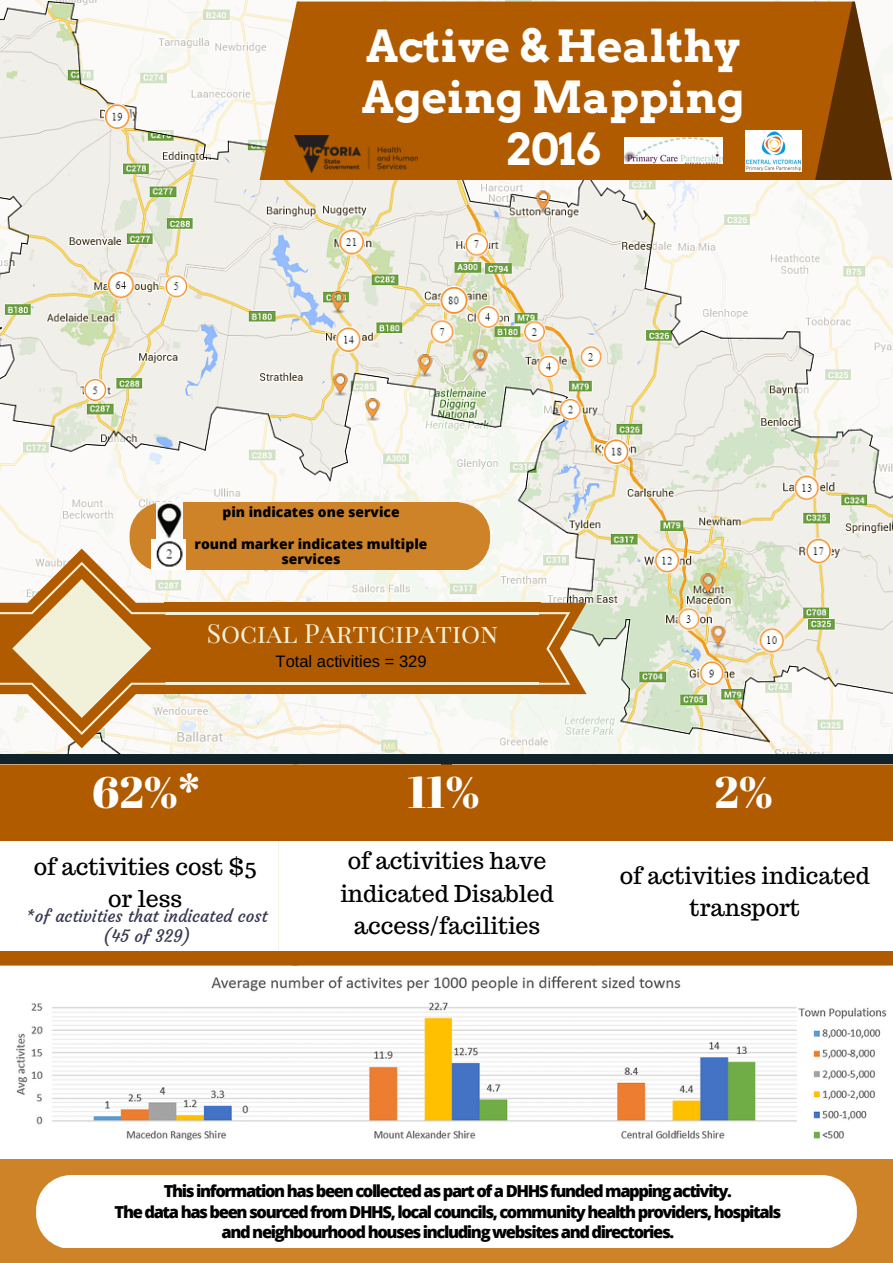
<style>
.page{position:relative;width:893px;height:1263px;background:#fff}
.page>*{position:absolute;margin:0;border:0;box-sizing:border-box;transform-origin:0 0}
.t1{font:44.25px "Abril Fatface";color:#fff}
.t2{font:44.1px "Abril Fatface";color:#fff}
.t3{font:700 43.95px/51.8px "Arvo";color:#fff;text-align:center}
.t4{font:26.4px "Playfair Display SC";color:#f1f1d9}
.t5{font:23.1px/32.5px "Trocchi";color:#000;text-align:center}
.t6{font:16.95px/20.2px "Courgette";color:#393954;text-align:center}
.t7{font:800 16.5px/20.2px "Open Sans";letter-spacing:-.085em;color:#000;text-align:center}
.t8{font:16.5px "Arimo";color:#000}
.t9{font:800 13.8px/15.8px "Open Sans";color:#000;text-align:center}
</style>
<div class="page">
<img style="left:0;top:1px;width:892px;height:752px">
<div style="left:299px;top:2px;width:515px;height:178px;background:#b15b00"></div>
<svg style="left:814px;top:2px;width:78px;height:178px"></svg>
<svg style="left:259px;top:2px;width:40px;height:178px"></svg>
<div style="left:164px;top:603px;width:376px;height:91px;background:#b15b00"></div>
<hr style="left:164px;top:683px;width:376px;height:2px;background:#f1f1d9">
<hr style="left:164px;top:612px;width:376px;height:2px;background:#f1f1d9">
<svg style="left:539px;top:603px;width:47px;height:91px"></svg>
<img style="left:3px;top:965px;width:885px;height:195px">
<div style="left:0;top:1160px;width:892px;height:102px;background:#cf8328"></div>
<div style="left:70px;top:1175px;width:752px;height:73px;background:#fff"></div>
<svg style="left:822px;top:1175px;width:34px;height:73px"></svg>
<svg style="left:36px;top:1175px;width:34px;height:73px"></svg>
<div style="left:161px;top:502px;width:297px;height:68px;background:#cf8328"></div>
<svg style="left:458px;top:502px;width:32px;height:68px"></svg>
<svg style="left:0;top:502px;width:165px;height:246px"></svg>
<img style="left:156px;top:502px;width:26px;height:37px">
<img style="left:152px;top:539px;width:33px;height:31px">
<div style="left:0;top:764px;width:292px;height:201px;background:#b15b00"></div>
<div style="left:0;top:841px;width:311px;height:109px;background:#fff"></div>
<div style="left:279px;top:764px;width:329px;height:201px;background:#b15b00;border-radius:17px"></div>
<div style="left:279px;top:841px;width:329px;height:109px;background:#fff"></div>
<div style="left:579px;top:764px;width:313px;height:201px;background:#b15b00"></div>
<div style="left:579px;top:841px;width:313px;height:109px;background:#fff"></div>
<img style="left:624px;top:137px;width:98px;height:27px">
<img style="left:745px;top:130px;width:56px;height:42px">
<img style="left:295px;top:136px;width:122px;height:37px">
<h3 class="t3" style="left:362px;top:20px;width:384px">Active &amp; Healthy<br>Ageing Mapping<br>2016</h3>
<p class="t9" style="left:222px;top:504px;width:179px">pin indicates one service</p>
<p class="t9" style="left:195px;top:535px;width:234px">round marker indicates multiple services</p>
<h3 class="t4" style="left:207px;top:614px;width:293px">Social Participation</h3>
<h2 class="t2" style="left:92px;top:761px;width:110px">62%*</h2>
<p class="t8" style="left:275px;top:651px;width:152px">Total activities = 329</p>
<h1 class="t1" style="left:407px;top:761px;width:73px">11%</h1>
<h2 class="t2" style="left:714px;top:761px;width:60px">2%</h2>
<h3 class="t5" style="left:340px;top:844px;width:215px">of activities have indicated Disabled access/facilities</h3>
<h3 class="t5" style="left:34px;top:850px;width:224px">of activities cost $5 or less</h3>
<h3 class="t5" style="left:619px;top:859px;width:251px">of activities indicated transport</h3>
<p class="t6" style="left:26px;top:905px;width:243px">*of activities that indicated cost (45 of 329)</p>
<p class="t7" style="left:115px;top:1180px;width:668px">This information has been collected as part of a DHHS funded mapping activity.<br>The data has been sourced from DHHS, local councils, community health providers, hospitals and neighbourhood houses including websites and directories.</p>
</div>
